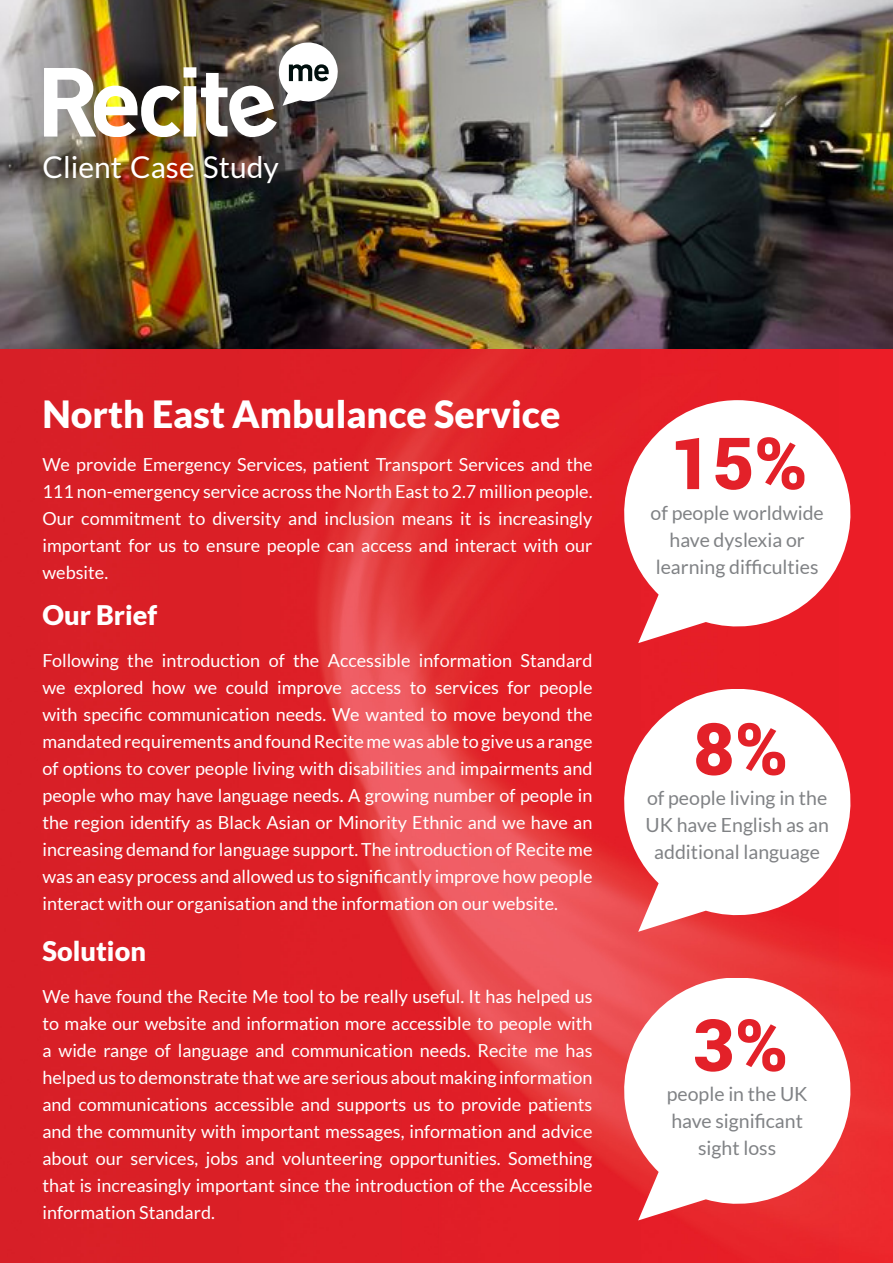
<style>
.page{position:relative;width:893px;height:1263px;background:#fff}
.page>*{position:absolute;margin:0;border:0;box-sizing:border-box;transform-origin:0 0}
.t1{font:900 72px "Roboto";color:#e32129}
.t2{font:900 37.5px "Lato";color:#fff}
.t3{font:30px "Lato";color:#fff}
.t4{font:900 27px "Lato";color:#fff}
.t5{font:19.5px/27px "Lato";color:#808285;text-align:center}
.t6{font:18px/27px "Lato";color:#fff;text-align:justify}
</style>
<div class="page">
<img style="left:0;top:0;width:893px;height:349px">
<img style="left:0;top:349px;width:893px;height:914px">
<svg style="left:622px;top:400px;width:229px;height:243px"></svg>
<svg style="left:622px;top:689px;width:229px;height:243px"></svg>
<svg style="left:622px;top:978px;width:229px;height:242px"></svg>
<img style="left:44px;top:43px;width:294px;height:96px">
<p class="t3" style="left:43px;top:150px;width:238px">Client Case Study</p>
<p class="t2" style="left:43px;top:392px;width:519px">North East Ambulance Service</p>
<p class="t6" style="left:43px;top:451px;width:551px">We provide Emergency Services, patient Transport Services and the 111 non-emergency service across the North East to 2.7 million people.<br>Our commitment to diversity and inclusion means it is increasingly important for us to ensure people can access and interact with our website.</p>
<p class="t4" style="left:43px;top:599px;width:116px">Our Brief</p>
<p class="t6" style="left:43px;top:646px;width:551px">Following the introduction of the Accessible information Standard we explored how we could improve access to services for people with specific communication needs. We wanted to move beyond the mandated requirements and found Recite me was able to give us a range of options to cover people living with disabilities and impairments and people who may have language needs. A growing number of people in the region identify as Black Asian or Minority Ethnic and we have an increasing demand for language support. The introduction of Recite me was an easy process and allowed us to significantly improve how people interact with our organisation and the information on our website.</p>
<p class="t4" style="left:43px;top:935px;width:105px">Solution</p>
<p class="t6" style="left:43px;top:983px;width:551px">We have found the Recite Me tool to be really useful. It has helped us to make our website and information more accessible to people with a wide range of language and communication needs. Recite me has helped us to demonstrate that we are serious about making information and communications accessible and supports us to provide patients and the community with important messages, information and advice about our services, jobs and volunteering opportunities. Something that is increasingly important since the introduction of the Accessible information Standard.</p>
<p class="t1" style="left:671px;top:413px;width:138px">15%</p>
<p class="t5" style="left:650px;top:499px;width:175px">of people worldwide have dyslexia or learning difficulties</p>
<p class="t1" style="left:693px;top:698px;width:97px">8%</p>
<p class="t5" style="left:645px;top:784px;width:185px;text-align:left">of people living in the<br>UK have English as an</p>
<p class="t5" style="left:654px;top:838px;width:167px">additional language</p>
<p class="t1" style="left:693px;top:994px;width:97px">3%</p>
<p class="t5" style="left:667px;top:1081px;width:142px">people in the UK</p>
<p class="t5" style="left:671px;top:1108px;width:133px">have significant</p>
<p class="t5" style="left:698px;top:1135px;width:80px">sight loss</p>
</div>
